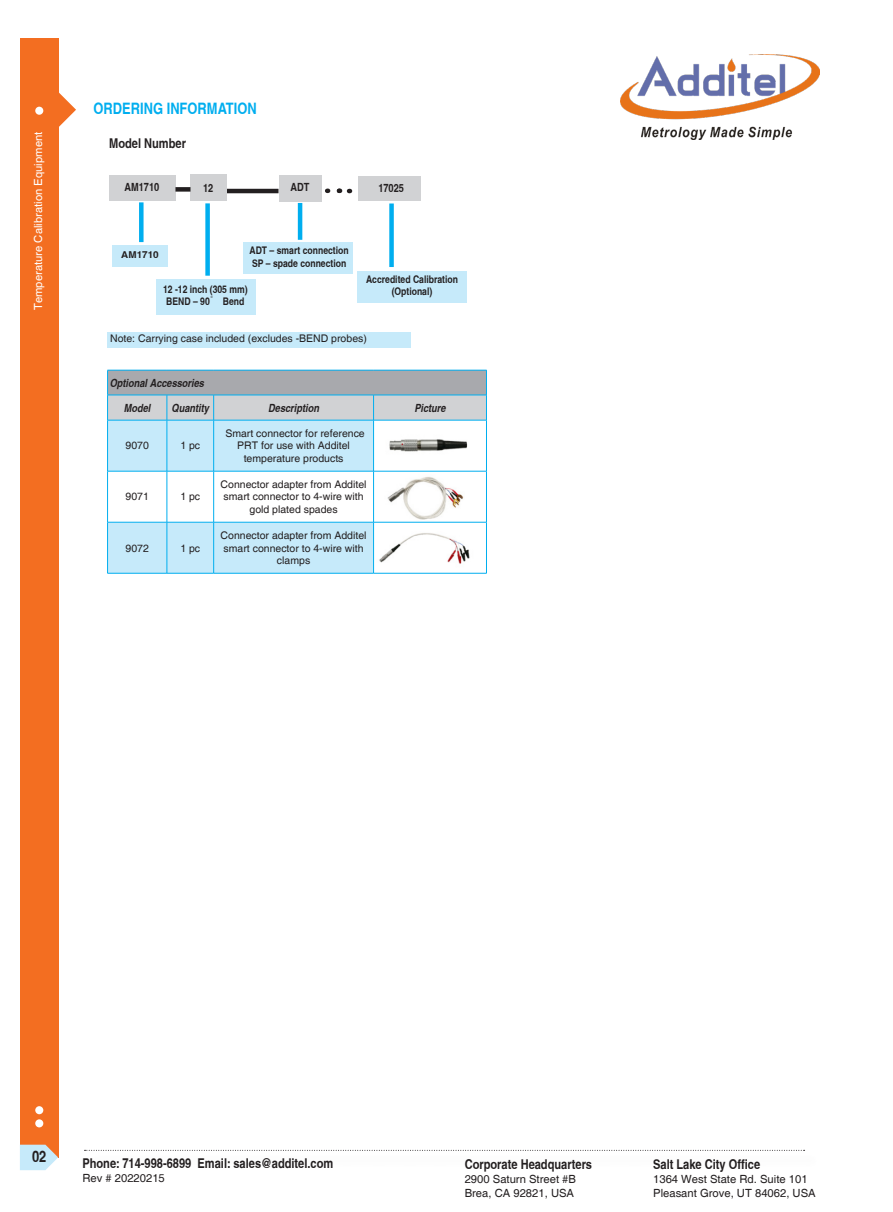
<style>
.page{position:relative;width:893px;height:1212px;background:#fff}
.page>*{position:absolute;margin:0;border:0;box-sizing:border-box;transform-origin:0 0}
.t1{font:700 condensed 15.75px "Helvetica";color:#00aeef}
.t2{font:700 condensed 15.75px "Helvetica";color:#231f20}
.t3{font:700 condensed 13.5px "Helvetica";color:#231f20}
.t4{font:11.25px/13.5px "Helvetica";color:#231f20}
.t5{font:italic 700 condensed 11.25px "Helvetica";color:#231f20}
.t6{font:11.25px "Helvetica";color:#fff}
.t7{font:700 condensed 11.25px "Helvetica";color:#231f20}
.t8{font:10.5px/12.6px "Helvetica";color:#231f20;text-align:center}
.t9{font:700 condensed 10.5px "Helvetica";color:#231f20}
.t10{font:700 condensed 9.45px "Helvetica";color:#231f20;scale:1.28 1}
.s1{font-family:"ST Song";font-weight:400;font-stretch:normal}
</style>
<div class="page">
<div style="left:20px;top:38px;width:38px;height:1119px;background:#f36e21"></div>
<svg style="left:58px;top:85px;width:18px;height:50px"></svg>
<div style="left:35px;top:107px;width:8px;height:8px;background:#fff;border-radius:50%"></div>
<div style="left:35px;top:1119px;width:8px;height:8px;background:#fff;border-radius:50%"></div>
<div style="left:35px;top:1106px;width:8px;height:8px;background:#fff;border-radius:50%"></div>
<svg style="left:20px;top:1145px;width:38px;height:25px"></svg>
<svg style="left:85px;top:1150px;width:720px;height:1px"></svg>
<img style="left:621px;top:54px;width:198px;height:85px">
<div style="left:109px;top:175px;width:66px;height:26px;background:#d1d2d4"></div>
<hr style="left:217px;top:189px;width:62px;height:4px;background:#231f20">
<hr style="left:298px;top:203px;width:4px;height:37px;background:#00aeef">
<div style="left:243px;top:242px;width:109px;height:32px;background:#c6eafa"></div>
<div style="left:190px;top:174px;width:37px;height:27px;background:#d1d2d4"></div>
<div style="left:175px;top:187px;width:15px;height:5px;background:#231f20"></div>
<div style="left:279px;top:176px;width:42px;height:26px;background:#d1d2d4"></div>
<div style="left:205px;top:203px;width:5px;height:73px;background:#00aeef"></div>
<div style="left:112px;top:245px;width:56px;height:21px;background:#c6eafa"></div>
<div style="left:139px;top:202px;width:5px;height:40px;background:#00aeef"></div>
<svg style="left:327px;top:189px;width:13px;height:4px"></svg>
<svg style="left:349px;top:189px;width:4px;height:4px"></svg>
<div style="left:358px;top:176px;width:63px;height:25px;background:#d1d2d4"></div>
<div style="left:389px;top:203px;width:5px;height:64px;background:#00aeef"></div>
<div style="left:357px;top:271px;width:109px;height:31px;background:#c6eafa"></div>
<svg style="left:107px;top:370px;width:380px;height:203px"></svg>
<hr style="left:107px;top:420px;width:60px;height:1px;background:#00aeef">
<hr style="left:107px;top:420px;width:1px;height:51px;background:#00aeef">
<hr style="left:167px;top:420px;width:47px;height:1px;background:#00aeef">
<hr style="left:167px;top:420px;width:1px;height:51px;background:#00aeef">
<hr style="left:214px;top:420px;width:160px;height:1px;background:#00aeef">
<hr style="left:213px;top:420px;width:1px;height:51px;background:#00aeef">
<hr style="left:374px;top:420px;width:113px;height:1px;background:#00aeef">
<hr style="left:373px;top:420px;width:1px;height:51px;background:#00aeef">
<hr style="left:486px;top:420px;width:1px;height:51px;background:#00aeef">
<hr style="left:107px;top:471px;width:60px;height:1px;background:#00aeef">
<hr style="left:107px;top:471px;width:1px;height:51px;background:#00aeef">
<hr style="left:167px;top:471px;width:47px;height:1px;background:#00aeef">
<hr style="left:167px;top:471px;width:1px;height:51px;background:#00aeef">
<hr style="left:214px;top:471px;width:160px;height:1px;background:#00aeef">
<hr style="left:213px;top:471px;width:1px;height:51px;background:#00aeef">
<hr style="left:374px;top:471px;width:113px;height:1px;background:#00aeef">
<hr style="left:373px;top:471px;width:1px;height:51px;background:#00aeef">
<hr style="left:486px;top:471px;width:1px;height:51px;background:#00aeef">
<hr style="left:107px;top:522px;width:60px;height:1px;background:#00aeef">
<hr style="left:107px;top:522px;width:1px;height:51px;background:#00aeef">
<hr style="left:167px;top:522px;width:47px;height:1px;background:#00aeef">
<hr style="left:167px;top:522px;width:1px;height:51px;background:#00aeef">
<hr style="left:214px;top:522px;width:160px;height:1px;background:#00aeef">
<hr style="left:213px;top:522px;width:1px;height:51px;background:#00aeef">
<hr style="left:374px;top:522px;width:113px;height:1px;background:#00aeef">
<hr style="left:373px;top:522px;width:1px;height:51px;background:#00aeef">
<hr style="left:486px;top:522px;width:1px;height:51px;background:#00aeef">
<hr style="left:107px;top:573px;width:60px;height:1px;background:#00aeef">
<hr style="left:167px;top:573px;width:47px;height:1px;background:#00aeef">
<hr style="left:214px;top:573px;width:160px;height:1px;background:#00aeef">
<hr style="left:374px;top:573px;width:113px;height:1px;background:#00aeef">
<img style="left:385px;top:474px;width:79px;height:46px">
<img style="left:376px;top:430px;width:96px;height:31px">
<img style="left:377px;top:528px;width:100px;height:40px">
<div style="left:156px;top:279px;width:99px;height:36px;background:#c6eafa"></div>
<div style="left:108px;top:332px;width:303px;height:16px;background:#c6eafa"></div>
<p class="t6" style="left:32px;top:310px;width:180px;rotate:-90deg">Temperature Calibration Equipment</p>
<p class="t1" style="left:94px;top:98px;width:165px">ORDERING INFORMATION</p>
<p class="t3" style="left:109px;top:135px;width:78px">Model Number</p>
<p class="t7" style="left:125px;top:180px;width:36px">AM1710</p>
<p class="t7" style="left:203px;top:181px;width:12px">12</p>
<p class="t7" style="left:290px;top:180px;width:20px">ADT</p>
<p class="t10" style="left:121px;top:249px;width:31px">AM1710</p>
<p class="t9" style="left:250px;top:244px;width:101px">ADT – smart connection</p>
<p class="t9" style="left:252px;top:256px;width:96px">SP – spade connection</p>
<p class="t7" style="left:378px;top:182px;width:27px">17025</p>
<p class="t9" style="left:366px;top:273px;width:93px">Accredited Calibration</p>
<p class="t9" style="left:392px;top:285px;width:42px">(Optional)</p>
<p class="t9" style="left:163px;top:282px;width:86px">12 -12 inch (305 mm)</p>
<p class="t9" style="left:166px;top:294px;width:80px">BEND – 90<span class="s1">°</span> Bend</p>
<p class="t8" style="left:110px;top:332px;width:258px">Note: Carrying case included (excludes -BEND probes)</p>
<p class="t5" style="left:110px;top:376px;width:96px">Optional Accessories</p>
<p class="t5" style="left:124px;top:401px;width:28px">Model</p>
<p class="t5" style="left:172px;top:401px;width:39px">Quantity</p>
<p class="t5" style="left:268px;top:401px;width:52px">Description</p>
<p class="t5" style="left:414px;top:401px;width:33px">Picture</p>
<p class="t8" style="left:126px;top:440px;width:25px">9070</p>
<p class="t8" style="left:180px;top:440px;width:21px">1 pc</p>
<p class="t8" style="left:225px;top:427px;width:141px">Smart connector for reference<br>PRT for use with Additel temperature products</p>
<p class="t8" style="left:126px;top:491px;width:25px">9071</p>
<p class="t8" style="left:180px;top:491px;width:21px">1 pc</p>
<p class="t8" style="left:126px;top:542px;width:25px">9072</p>
<p class="t8" style="left:180px;top:542px;width:21px">1 pc</p>
<p class="t8" style="left:221px;top:478px;width:147px">Connector adapter from Additel smart connector to 4-wire with gold plated spades</p>
<p class="t8" style="left:221px;top:529px;width:147px">Connector adapter from Additel smart connector to 4-wire with clamps</p>
<h1 class="t2" style="left:32px;top:1147px;width:16px">02</h1>
<p class="t3" style="left:82px;top:1155px;width:253px">Phone: 714-998-6899 Email: sales@additel.com</p>
<p class="t4" style="left:82px;top:1171px;width:84px">Rev # 20220215</p>
<p class="t3" style="left:465px;top:1156px;width:129px">Corporate Headquarters</p>
<p class="t4" style="left:465px;top:1173px;width:113px">2900 Saturn Street #B<br>Brea, CA 92821, USA</p>
<p class="t3" style="left:653px;top:1156px;width:109px">Salt Lake City Office</p>
<p class="t4" style="left:653px;top:1173px;width:164px">1364 West State Rd. Suite 101<br>Pleasant Grove, UT 84062, USA</p>
</div>
